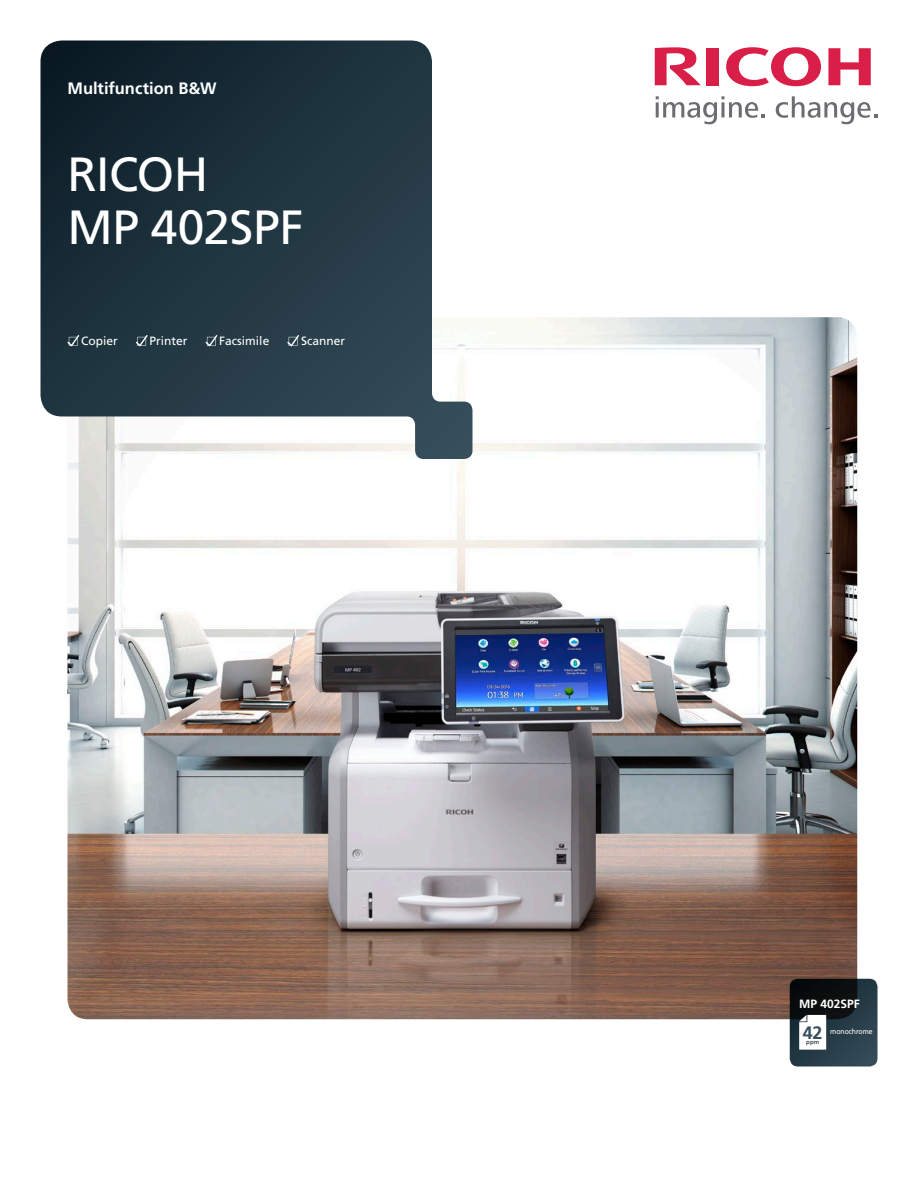
<style>
.page{position:relative;width:918px;height:1188px;background:#fff}
.page>*{position:absolute;margin:0;border:0;box-sizing:border-box;transform-origin:0 0}
.t1{font:48px/52.5px "Frutiger LT Std";letter-spacing:-.01em;color:#fff}
.t2{font:700 18px "Frutiger LT Std";color:#38505d}
.t3{font:700 16.5px "Frutiger LT Std";color:#fff}
.t4{font:12px "Frutiger LT Std";color:#fff}
.t5{font:700 12px "Frutiger LT Std";color:#fff}
.t6{font:7.5px "Frutiger LT Std";letter-spacing:-.005em;color:#fff;scale:.92 1}
.t7{font:6px "Frutiger LT Std";color:#08151e}
</style>
<div class="page">
<img style="left:68px;top:317px;width:789px;height:702px">
<svg style="left:40px;top:40px;width:432px;height:419px;background:#44565f"></svg>
<svg style="left:790px;top:979px;width:88px;height:87px;background:#1e2d34"></svg>
<svg style="left:799px;top:1015px;width:27px;height:35px"></svg>
<svg style="left:68px;top:335px;width:11px;height:11px"></svg>
<svg style="left:136px;top:335px;width:12px;height:11px"></svg>
<svg style="left:206px;top:335px;width:11px;height:11px"></svg>
<svg style="left:287px;top:335px;width:12px;height:11px"></svg>
<svg style="left:726px;top:47px;width:95px;height:39px"></svg>
<svg style="left:828px;top:48px;width:43px;height:37px"></svg>
<div style="left:706px;top:48px;width:13px;height:37px;background:#d91e47"></div>
<svg style="left:655px;top:47px;width:46px;height:38px"></svg>
<svg style="left:656px;top:96px;width:109px;height:28px"></svg>
<svg style="left:776px;top:96px;width:102px;height:28px"></svg>
<p class="t3" style="left:68px;top:78px;width:151px">Multifunction B&amp;W</p>
<p class="t1" style="left:68px;top:149px;width:237px">RICOH<br>MP 402SPF</p>
<p class="t4" style="left:81px;top:334px;width:38px">Copier</p>
<p class="t4" style="left:150px;top:334px;width:40px">Printer</p>
<p class="t4" style="left:219px;top:334px;width:52px">Facsimile</p>
<p class="t4" style="left:301px;top:334px;width:46px">Scanner</p>
<p class="t5" style="left:799px;top:997px;width:62px">MP 402SPF</p>
<p class="t2" style="left:803px;top:1022px;width:21px">42</p>
<p class="t6" style="left:830px;top:1027px;width:48px">monochrome</p>
<p class="t7" style="left:806px;top:1039px;width:14px">ppm</p>
</div>
